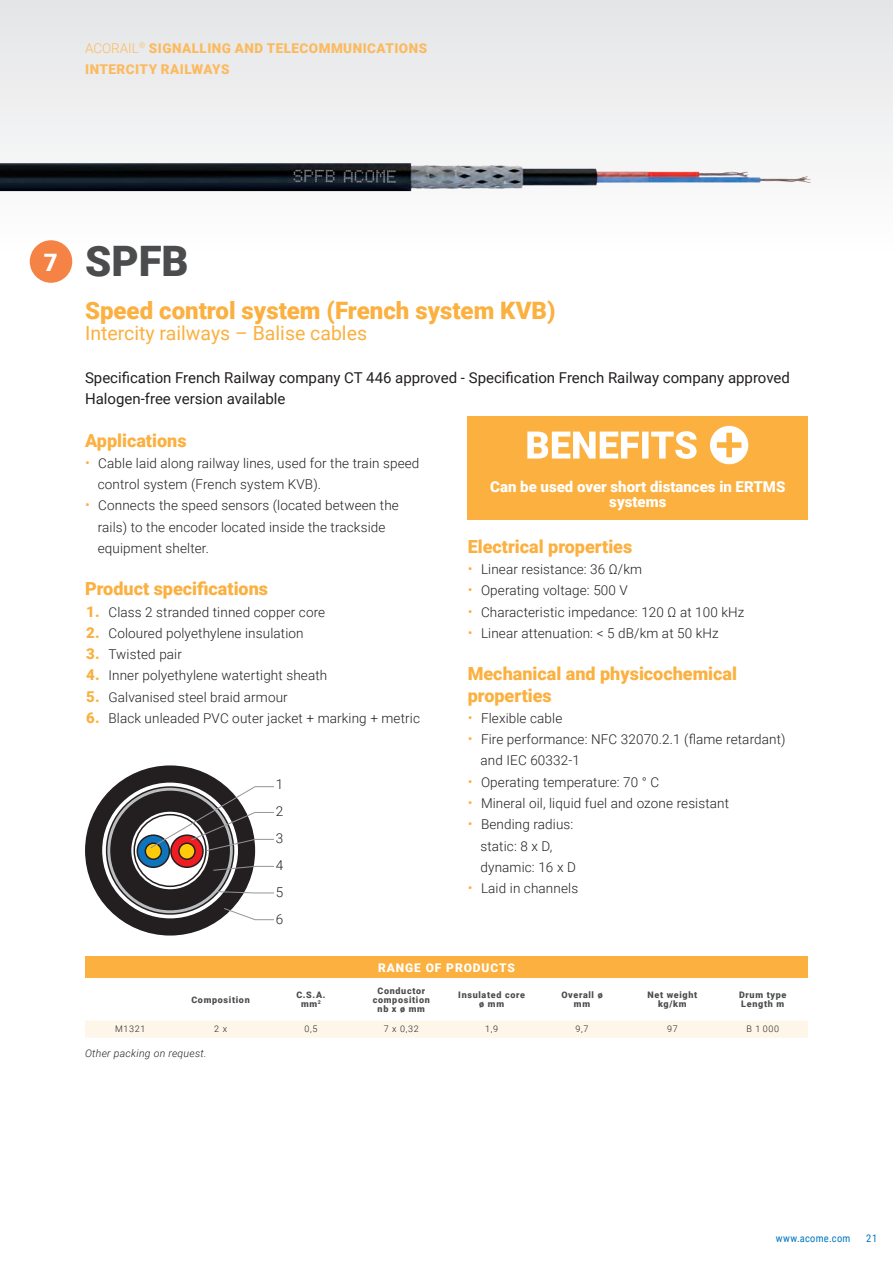
<style>
.page{position:relative;width:893px;height:1263px;background:#fff}
.page>*{position:absolute;margin:0;border:0;box-sizing:border-box;transform-origin:0 0}
.t1{font:900 42px "Roboto";color:#4b4c4d}
.t2{font:900 24px "Roboto";color:#fbb03f}
.t3{font:900 24px "Roboto";color:#fff}
.t4{font:19.5px "Roboto";color:#fbb03f}
.t5{font:900 18px/21.3px "Roboto";color:#fbb03f}
.t6{font:15px/21.3px "Roboto";color:#231f20}
.t7{font:900 15px/15px "Roboto";color:#fff;text-align:center}
.t8{font:300 13.5px/21.3px "Roboto";letter-spacing:.01em;color:#231f20}
.t9{font:900 13.5px/21.3px "Roboto";letter-spacing:.035em;color:#fcba5e}
.t10{font:900 12px "Roboto";letter-spacing:.075em;color:#fff}
.t11{font:italic 300 10.5px "Roboto";letter-spacing:.025em;color:#231f20}
.t12{font:10.5px "Roboto Condensed";letter-spacing:.025em;color:#0078c0}
.t13{font:900 9px/9px "Roboto";letter-spacing:.075em;color:#4b4c4d;text-align:center}
.t14{font:300 9px "Roboto";letter-spacing:.075em;color:#231f20}
.s1{font-weight:300}
.s2{font-size:15px;color:#fbb03f}
.s3{font-weight:900;font-size:15px;color:#fbb03f}
</style>
<div class="page">
<div style="left:85px;top:957px;width:723px;height:21px;background:#fbb03f"></div>
<div style="left:85px;top:1021px;width:723px;height:16px;background:#fef6e8"></div>
<img style="left:0;top:0;width:893px;height:254px">
<div style="left:468px;top:417px;width:340px;height:32px;background:#fbb03f"></div>
<div style="left:468px;top:444px;width:340px;height:32px;background:#fbb03f"></div>
<div style="left:468px;top:472px;width:340px;height:47px;background:#fbb03f"></div>
<svg style="left:527px;top:431px;width:170px;height:28px"></svg>
<svg style="left:710px;top:426px;width:38px;height:38px"></svg>
<div style="left:86px;top:766px;width:168px;height:169px;background:#231f20;border-radius:50%"></div>
<svg style="left:103px;top:783px;width:134px;height:135px"></svg>
<svg style="left:107px;top:787px;width:127px;height:127px"></svg>
<div style="left:111px;top:791px;width:118px;height:118px;background:#231f20;border-radius:50%"></div>
<svg style="left:131px;top:811px;width:79px;height:79px;background:#dcdcdc"></svg>
<div style="left:130px;top:810px;width:80px;height:81px;border:2px solid #231f20;border-radius:50%"></div>
<svg style="left:137px;top:835px;width:32px;height:32px"></svg>
<div style="left:137px;top:834px;width:33px;height:34px;border:2px solid #231f20;border-radius:50%"></div>
<div style="left:145px;top:843px;width:16px;height:16px;background:#feca0a;border-radius:50%"></div>
<div style="left:145px;top:842px;width:17px;height:18px;border:2px solid #231f20;border-radius:50%"></div>
<div style="left:171px;top:835px;width:32px;height:32px;background:#ee1d23;border-radius:50%"></div>
<div style="left:170px;top:834px;width:34px;height:34px;border:2px solid #231f20;border-radius:50%"></div>
<div style="left:179px;top:843px;width:16px;height:16px;background:#feca0a;border-radius:50%"></div>
<div style="left:178px;top:842px;width:18px;height:18px;border:2px solid #231f20;border-radius:50%"></div>
<div style="left:133px;top:814px;width:74px;height:73px;border:2px solid #231f20;border-radius:50%"></div>
<svg style="left:150px;top:786px;width:124px;height:65px"></svg>
<svg style="left:213px;top:866px;width:61px;height:5px"></svg>
<svg style="left:216px;top:891px;width:58px;height:3px"></svg>
<svg style="left:223px;top:907px;width:51px;height:13px"></svg>
<div style="left:30px;top:240px;width:42px;height:43px;background:#f58345;border-radius:50%"></div>
<p class="t9" style="left:85px;top:37px;width:344px"><span class="s1">ACORAIL</span><sup>®</sup> SIGNALLING AND TELECOMMUNICATIONS<br>INTERCITY RAILWAYS</p>
<h2 class="t3" style="left:44px;top:245px;width:15px">7</h2>
<h1 class="t1" style="left:85px;top:232px;width:105px">SPFB</h1>
<h2 class="t2" style="left:85px;top:294px;width:472px">Speed control system (French system KVB)</h2>
<h3 class="t4" style="left:85px;top:320px;width:284px">Intercity railways – Balise cables</h3>
<p class="t6" style="left:85px;top:366px;width:706px">Specification French Railway company CT 446 approved - Specification French Railway company approved<br>Halogen-free version available</p>
<h3 class="t5" style="left:85px;top:429px;width:103px">Applications</h3>
<p class="t8" style="left:98px;top:452px;width:323px;text-indent:-13px"><span class="s2">•</span> Cable laid along railway lines, used for the train speed control system (French system KVB).</p>
<p class="t8" style="left:98px;top:494px;width:303px;text-indent:-13px"><span class="s2">•</span> Connects the speed sensors (located between the rails) to the encoder located inside the trackside equipment shelter.</p>
<h3 class="t5" style="left:85px;top:578px;width:185px">Product specifications</h3>
<p class="t8" style="left:86px;top:601px;width:241px"><span class="s3">1.</span> Class 2 stranded tinned copper core</p>
<p class="t8" style="left:86px;top:622px;width:219px"><span class="s3">2.</span> Coloured polyethylene insulation</p>
<p class="t8" style="left:86px;top:643px;width:97px"><span class="s3">3.</span> Twisted pair</p>
<p class="t8" style="left:86px;top:664px;width:243px"><span class="s3">4.</span> Inner polyethylene watertight sheath</p>
<p class="t8" style="left:86px;top:686px;width:203px"><span class="s3">5.</span> Galvanised steel braid armour</p>
<p class="t8" style="left:86px;top:707px;width:335px"><span class="s3">6.</span> Black unleaded PVC outer jacket + marking + metric</p>
<p class="t8" style="left:276px;top:771px;width:9px;line-height:26.8px;text-align:justify">1<br>2<br>3<br>4<br>5<br>6</p>
<p class="t7" style="left:490px;top:479px;width:297px">Can be used over short distances in ERTMS systems</p>
<h3 class="t5" style="left:468px;top:535px;width:166px">Electrical properties</h3>
<p class="t8" style="left:468px;top:558px;width:176px"><span class="s2">•</span> Linear resistance: 36 Ω/km</p>
<p class="t8" style="left:468px;top:579px;width:162px"><span class="s2">•</span> Operating voltage: 500 V</p>
<p class="t8" style="left:468px;top:601px;width:278px"><span class="s2">•</span> Characteristic impedance: 120 Ω at 100 kHz</p>
<p class="t8" style="left:468px;top:622px;width:253px"><span class="s2">•</span> Linear attenuation: &lt; 5 dB/km at 50 kHz</p>
<h3 class="t5" style="left:468px;top:663px;width:271px">Mechanical and physicochemical properties</h3>
<p class="t8" style="left:468px;top:707px;width:96px"><span class="s2">•</span> Flexible cable</p>
<p class="t8" style="left:480px;top:728px;width:307px;text-indent:-13px"><span class="s2">•</span> Fire performance: NFC 32070.2.1 (flame retardant) and IEC 60332-1</p>
<p class="t8" style="left:468px;top:771px;width:193px"><span class="s2">•</span> Operating temperature: 70 ° C</p>
<p class="t8" style="left:468px;top:792px;width:263px"><span class="s2">•</span> Mineral oil, liquid fuel and ozone resistant</p>
<p class="t8" style="left:480px;top:813px;width:97px;text-indent:-13px"><span class="s2">•</span> Bending radius: static: 8 x D, dynamic: 16 x D</p>
<p class="t8" style="left:468px;top:877px;width:112px"><span class="s2">•</span> Laid in channels</p>
<p class="t10" style="left:378px;top:959px;width:138px">RANGE OF PRODUCTS</p>
<p class="t13" style="left:191px;top:995px;width:60px">Composition</p>
<p class="t13" style="left:296px;top:990px;width:31px">C.S.A. mm<sup>2</sup></p>
<p class="t13" style="left:373px;top:986px;width:59px">Conductor composition nb x ø mm</p>
<p class="t13" style="left:458px;top:990px;width:68px">Insulated core ø mm</p>
<p class="t13" style="left:561px;top:990px;width:43px">Overall ø mm</p>
<p class="t13" style="left:647px;top:990px;width:51px">Net weight kg/km</p>
<p class="t13" style="left:739px;top:990px;width:49px;text-align:left">Drum type<br>Length m</p>
<p class="t14" style="left:115px;top:1023px;width:32px">M1321</p>
<p class="t14" style="left:214px;top:1023px;width:14px">2 x</p>
<p class="t14" style="left:304px;top:1023px;width:15px">0,5</p>
<p class="t14" style="left:384px;top:1023px;width:37px">7 x 0,32</p>
<p class="t14" style="left:485px;top:1023px;width:15px">1,9</p>
<p class="t14" style="left:575px;top:1023px;width:15px">9,7</p>
<p class="t14" style="left:667px;top:1023px;width:12px">97</p>
<p class="t14" style="left:746px;top:1023px;width:34px">B 1 000</p>
<p class="t11" style="left:85px;top:1046px;width:123px">Other packing on request.</p>
<p class="t12" style="left:776px;top:1230px;width:76px">www.acome.com</p>
<p class="t12" style="left:866px;top:1230px;width:12px">21</p>
</div>
